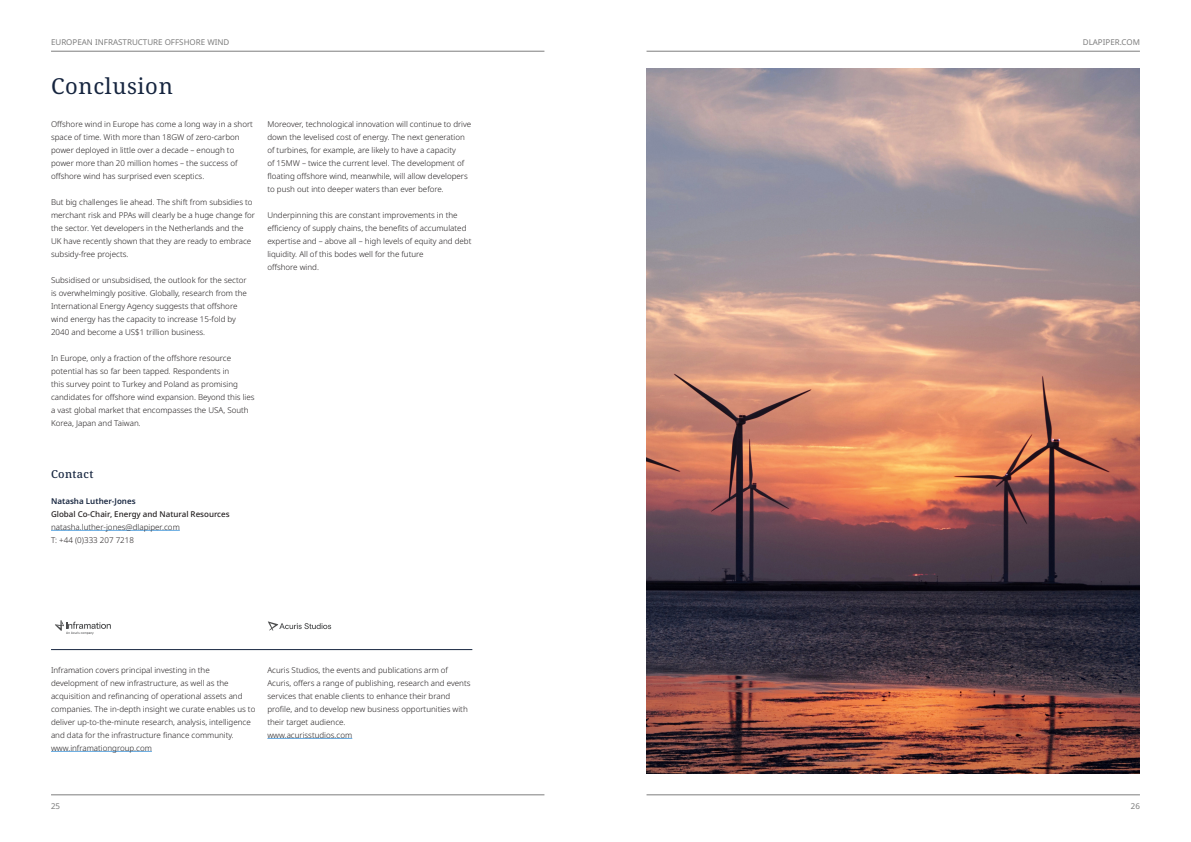
<style>
.page{position:relative;width:1191px;height:842px;background:#fff}
.page>*{position:absolute;margin:0;border:0;box-sizing:border-box;transform-origin:0 0}
.t1{font:22px "Noto Serif";letter-spacing:.03em;color:#16253f}
.Subhead_1{font:500 11px "Noto Serif";letter-spacing:.03em;color:#16253f}
.Body_copy{font:300 8px/13px "Noto Sans";color:#231f20}
.Contact_Details{font:300 8px "Noto Sans";color:#231f20}
.t2{font:8px "Noto Sans";color:#7d7d7d}
.Contact_job_title{font:500 8px "Noto Sans";color:#231f20}
.Contact_name{font:600 8px "Noto Sans";color:#16253f}
</style>
<div class="page">
<hr style="left:646px;top:795px;width:494px;height:1px;background:#7d7d7d">
<hr style="left:51px;top:795px;width:493px;height:1px;background:#7d7d7d">
<hr style="left:646px;top:51px;width:494px;height:1px;background:#7d7d7d">
<hr style="left:51px;top:51px;width:493px;height:1px;background:#7d7d7d">
<hr style="left:51px;top:751px;width:101px;height:1px;background:#66abe2">
<hr style="left:267px;top:738px;width:85px;height:1px;background:#66abe2">
<hr style="left:51px;top:530px;width:129px;height:1px;background:#66abe2">
<img style="left:646px;top:68px;width:494px;height:706px">
<hr style="left:51px;top:649px;width:421px;height:1px;background:#16253f">
<svg style="left:55px;top:620px;width:56px;height:14px"></svg>
<svg style="left:268px;top:621px;width:63px;height:10px"></svg>
<p class="t2" style="left:51px;top:37px;width:180px">EUROPEAN INFRASTRUCTURE OFFSHORE WIND</p>
<p class="t2" style="left:1082px;top:37px;width:59px">DLAPIPER.COM</p>
<p class="t1" style="left:51px;top:71px;width:123px">Conclusion</p>
<p class="Body_copy" style="left:51px;top:117px;width:203px">Offshore wind in Europe has come a long way in a short space of time. With more than 18GW of zero-carbon power deployed in little over a decade – enough to power more than 20 million homes – the success of offshore wind has surprised even sceptics.</p>
<p class="Body_copy" style="left:51px;top:195px;width:205px">But big challenges lie ahead. The shift from subsidies to merchant risk and PPAs will clearly be a huge change for the sector. Yet developers in the Netherlands and the UK have recently shown that they are ready to embrace subsidy-free projects.</p>
<p class="Body_copy" style="left:51px;top:273px;width:197px">Subsidised or unsubsidised, the outlook for the sector is overwhelmingly positive. Globally, research from the International Energy Agency suggests that offshore wind energy has the capacity to increase 15-fold by 2040 and become a US$1 trillion business.</p>
<p class="Body_copy" style="left:51px;top:351px;width:205px">In Europe, only a fraction of the offshore resource potential has so far been tapped. Respondents in<br>this survey point to Turkey and Poland as promising candidates for offshore wind expansion. Beyond this lies a vast global market that encompasses the USA, South Korea, Japan and Taiwan.</p>
<p class="Body_copy" style="left:267px;top:117px;width:205px">Moreover, technological innovation will continue to drive down the levelised cost of energy. The next generation of turbines, for example, are likely to have a capacity<br>of 15MW – twice the current level. The development of floating offshore wind, meanwhile, will allow developers to push out into deeper waters than ever before.</p>
<p class="Body_copy" style="left:267px;top:208px;width:206px">Underpinning this are constant improvements in the efficiency of supply chains, the benefits of accumulated expertise and – above all – high levels of equity and debt liquidity. All of this bodes well for the future<br>offshore wind.</p>
<p class="Subhead_1" style="left:51px;top:466px;width:44px">Contact</p>
<p class="Contact_name" style="left:51px;top:495px;width:86px">Natasha Luther-Jones</p>
<p class="Contact_job_title" style="left:51px;top:508px;width:180px">Global Co-Chair, Energy and Natural Resources</p>
<p class="Contact_Details" style="left:51px;top:521px;width:130px">natasha.luther-jones@dlapiper.com</p>
<p class="Contact_Details" style="left:51px;top:534px;width:84px">T: +44 (0)333 207 7218</p>
<p class="Body_copy" style="left:51px;top:663px;width:206px">Inframation covers principal investing in the development of new infrastructure, as well as the acquisition and refinancing of operational assets and companies. The in-depth insight we curate enables us to deliver up-to-the-minute research, analysis, intelligence and data for the infrastructure finance community. www.inframationgroup.com</p>
<p class="Body_copy" style="left:267px;top:663px;width:205px">Acuris Studios, the events and publications arm of Acuris, offers a range of publishing, research and events services that enable clients to enhance their brand profile, and to develop new business opportunities with their target audience.<br>www.acurisstudios.com</p>
<p class="t2" style="left:51px;top:800px;width:11px">25</p>
<p class="t2" style="left:1131px;top:800px;width:11px">26</p>
</div>
